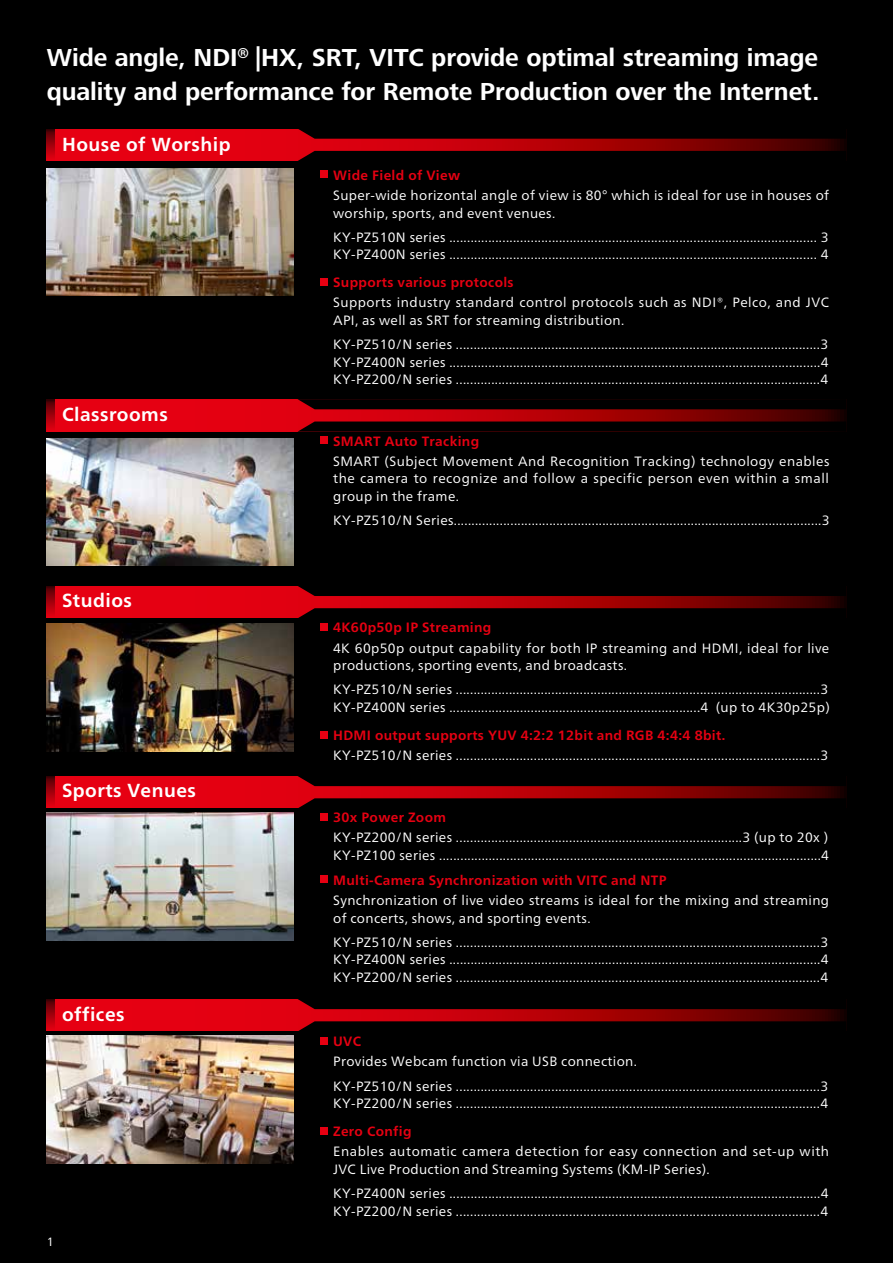
<style>
.page{position:relative;width:893px;height:1263px;background:#000}
.page>*{position:absolute;margin:0;border:0;box-sizing:border-box;transform-origin:0 0}
.t1{font:700 25.5px/34.5px "Frutiger Next Pro";letter-spacing:-.005em;color:#fff}
.t2{font:700 18.9px "Frutiger Neue LT Pro";letter-spacing:.025em;color:#fff}
.t3{font:13.5px/17.5px "Frutiger Neue LT Pro";letter-spacing:.025em;color:#fff}
.t4{font:700 13.5px "Frutiger Neue LT Pro";letter-spacing:.025em;color:#e60012}
.t5{font:12px "Frutiger Neue LT Pro";color:#fff}
</style>
<div class="page">
<svg style="left:55px;top:129px;width:791px;height:31px;background:#c4000c"></svg>
<svg style="left:297px;top:151px;width:549px;height:10px"></svg>
<svg style="left:297px;top:129px;width:549px;height:10px"></svg>
<svg style="left:55px;top:400px;width:791px;height:31px;background:#c2000c"></svg>
<svg style="left:297px;top:421px;width:549px;height:11px"></svg>
<svg style="left:297px;top:399px;width:549px;height:10px"></svg>
<svg style="left:47px;top:586px;width:799px;height:32px;background:#c5000c"></svg>
<svg style="left:297px;top:608px;width:549px;height:10px"></svg>
<svg style="left:297px;top:586px;width:549px;height:10px"></svg>
<svg style="left:47px;top:776px;width:799px;height:32px;background:#c4000c"></svg>
<svg style="left:297px;top:798px;width:549px;height:10px"></svg>
<svg style="left:297px;top:776px;width:549px;height:10px"></svg>
<svg style="left:47px;top:999px;width:799px;height:32px;background:#c4000c"></svg>
<svg style="left:297px;top:1021px;width:549px;height:10px"></svg>
<svg style="left:297px;top:999px;width:549px;height:10px"></svg>
<img style="left:47px;top:168px;width:246px;height:128px">
<img style="left:47px;top:438px;width:247px;height:128px">
<img style="left:47px;top:623px;width:247px;height:128px">
<img style="left:47px;top:813px;width:247px;height:127px">
<img style="left:47px;top:1036px;width:246px;height:127px">
<div style="left:320px;top:170px;width:8px;height:8px;background:#e60012"></div>
<div style="left:320px;top:436px;width:8px;height:8px;background:#e60012"></div>
<div style="left:320px;top:623px;width:8px;height:8px;background:#e60012"></div>
<div style="left:320px;top:813px;width:8px;height:7px;background:#e60012"></div>
<div style="left:320px;top:1037px;width:8px;height:8px;background:#e60012"></div>
<div style="left:320px;top:731px;width:8px;height:8px;background:#e60012"></div>
<div style="left:320px;top:875px;width:8px;height:8px;background:#e60012"></div>
<div style="left:320px;top:1127px;width:8px;height:7px;background:#e60012"></div>
<div style="left:320px;top:278px;width:8px;height:8px;background:#e60012"></div>
<svg style="left:47px;top:129px;width:8px;height:31px"></svg>
<svg style="left:47px;top:400px;width:8px;height:31px"></svg>
<svg style="left:47px;top:586px;width:8px;height:31px"></svg>
<svg style="left:47px;top:776px;width:8px;height:31px"></svg>
<svg style="left:47px;top:999px;width:8px;height:31px"></svg>
<h1 class="t1" style="left:47px;top:40px;width:774px">Wide angle, NDI<sup>®</sup> |HX, SRT, VITC provide optimal streaming image quality and performance for Remote Production over the Internet.</h1>
<h2 class="t2" style="left:62px;top:133px;width:170px">House of Worship</h2>
<h2 class="t2" style="left:62px;top:403px;width:107px">Classrooms</h2>
<h2 class="t2" style="left:62px;top:590px;width:71px">Studios</h2>
<h2 class="t2" style="left:62px;top:779px;width:135px">Sports Venues</h2>
<h2 class="t2" style="left:62px;top:1003px;width:64px">offices</h2>
<p class="t5" style="left:47px;top:1235px;width:8px">1</p>
<p class="t4" style="left:333px;top:167px;width:129px">Wide Field of View</p>
<p class="t3" style="left:333px;top:186px;width:498px">Super-wide horizontal angle of view is 80° which is ideal for use in houses of worship, sports, and event venues.</p>
<p class="t3" style="left:333px;top:228px;width:497px">KY-PZ510N series ........................................................................................................ 3<br>KY-PZ400N series ........................................................................................................ 4</p>
<p class="t4" style="left:333px;top:274px;width:182px">Supports various protocols</p>
<p class="t3" style="left:333px;top:294px;width:497px">Supports industry standard control protocols such as NDI®, Pelco, and JVC<br>API, as well as SRT for streaming distribution.</p>
<p class="t3" style="left:333px;top:336px;width:497px;text-align:justify">KY-PZ510/N series .......................................................................................................3<br>KY-PZ400N series .........................................................................................................4<br>KY-PZ200/N series .......................................................................................................4</p>
<p class="t4" style="left:333px;top:433px;width:148px">SMART Auto Tracking</p>
<p class="t3" style="left:333px;top:452px;width:498px;text-align:justify">SMART (Subject Movement And Recognition Tracking) technology enables the camera to recognize and follow a specific person even within a small group in the frame.</p>
<p class="t3" style="left:333px;top:512px;width:498px">KY-PZ510/N Series........................................................................................................3</p>
<p class="t4" style="left:333px;top:620px;width:160px">4K60p50p IP Streaming</p>
<p class="t3" style="left:333px;top:639px;width:498px">4K 60p50p output capability for both IP streaming and HDMI, ideal for live productions, sporting events, and broadcasts.</p>
<p class="t3" style="left:333px;top:681px;width:498px">KY-PZ510/N series .......................................................................................................3<br>KY-PZ400N series .......................................................................4 (up to 4K30p25p)</p>
<p class="t4" style="left:333px;top:727px;width:394px">HDMI output supports YUV 4:2:2 12bit and RGB 4:4:4 8bit.</p>
<p class="t3" style="left:333px;top:747px;width:496px">KY-PZ510/N series .......................................................................................................3</p>
<p class="t4" style="left:333px;top:809px;width:114px">30x Power Zoom</p>
<p class="t3" style="left:333px;top:829px;width:497px">KY-PZ200/N series .................................................................................3 (up to 20x )<br>KY-PZ100 series ............................................................................................................4</p>
<p class="t4" style="left:333px;top:872px;width:335px">Multi-Camera Synchronization with VITC and NTP</p>
<p class="t3" style="left:333px;top:891px;width:497px">Synchronization of live video streams is ideal for the mixing and streaming of concerts, shows, and sporting events.</p>
<p class="t3" style="left:333px;top:933px;width:497px;text-align:justify">KY-PZ510/N series .......................................................................................................3<br>KY-PZ400N series .........................................................................................................4<br>KY-PZ200/N series .......................................................................................................4</p>
<p class="t4" style="left:333px;top:1033px;width:29px">UVC</p>
<p class="t3" style="left:333px;top:1049px;width:496px;line-height:24.3px">Provides Webcam function via USB connection.<br>KY-PZ510/N series .......................................................................................................3</p>
<p class="t3" style="left:333px;top:1094px;width:496px">KY-PZ200/N series .......................................................................................................4</p>
<p class="t4" style="left:333px;top:1123px;width:80px">Zero Config</p>
<p class="t3" style="left:333px;top:1143px;width:497px">Enables automatic camera detection for easy connection and set-up with<br>JVC Live Production and Streaming Systems (KM-IP Series).</p>
<p class="t3" style="left:333px;top:1185px;width:497px">KY-PZ400N series .........................................................................................................4<br>KY-PZ200/N series .......................................................................................................4</p>
</div>
